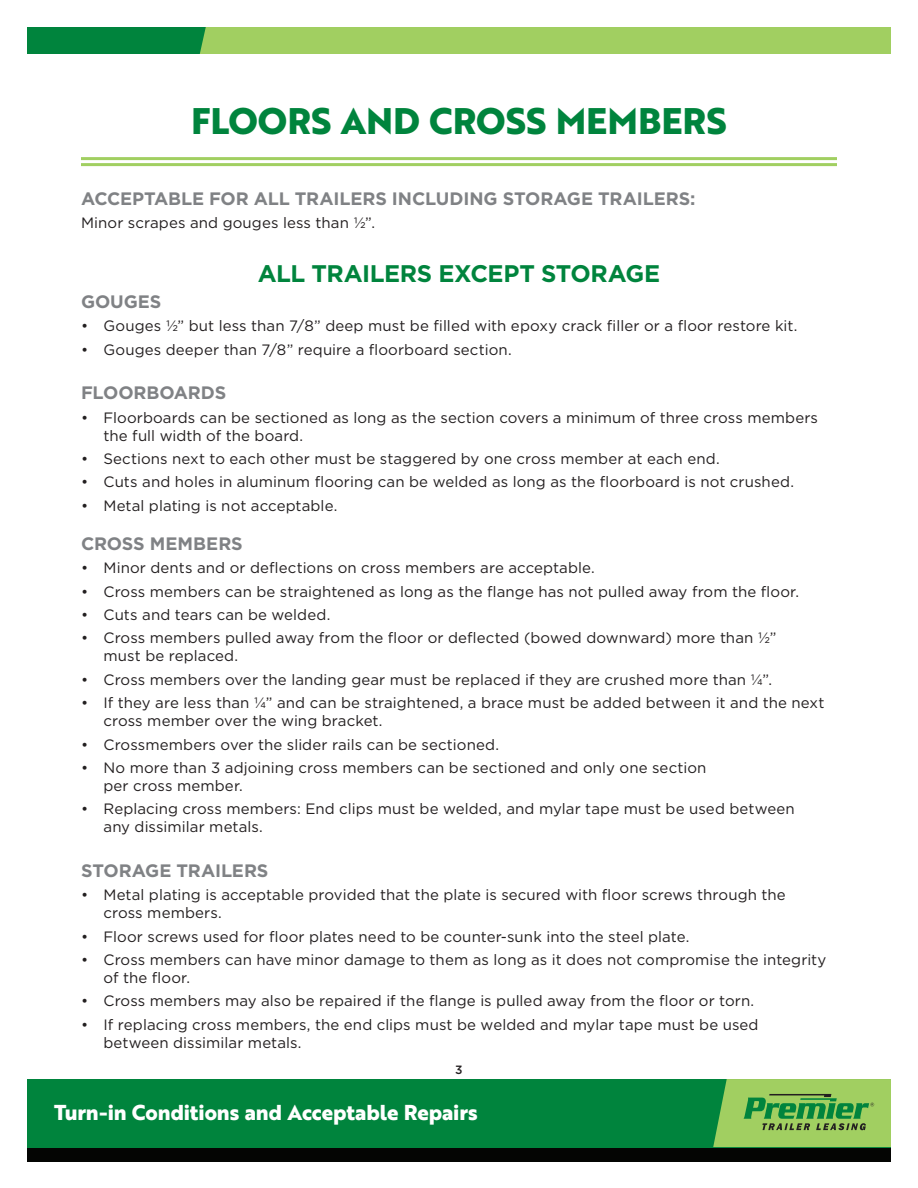
<style>
.page{position:relative;width:918px;height:1188px;background:#fff}
.page>*{position:absolute;margin:0;border:0;box-sizing:border-box;transform-origin:0 0}
.t1{font:700 36px "Brother 1816 Extra";color:#00843d}
.t2{font:700 24px "Gotham";letter-spacing:-.02em;color:#00843d}
.t3{font:700 21px "Brother 1816 Extra";color:#fff}
.t4{font:700 18px "Gotham";letter-spacing:-.01em;color:#808285}
.t5{font:15px/18px "Gotham";letter-spacing:.005em;color:#231f20}
.t6{font:500 12px "Gotham";color:#231f20}
</style>
<div class="page">
<div style="left:27px;top:1147px;width:864px;height:15px;background:#040503"></div>
<div style="left:27px;top:1079px;width:864px;height:68px;background:#00843d"></div>
<svg style="left:713px;top:1079px;width:178px;height:68px;background:#83bd59"></svg>
<div style="left:27px;top:27px;width:864px;height:27px;background:#a1cf61"></div>
<hr style="left:81px;top:157px;width:756px;height:3px;background:#a1cf61">
<hr style="left:81px;top:163px;width:756px;height:3px;background:#a1cf61">
<div style="left:27px;top:27px;width:179px;height:27px;background:#00843d"></div>
<p class="t1" style="left:191px;top:93px;width:537px">FLOORS AND CROSS MEMBERS</p>
<p class="t4" style="left:81px;top:186px;width:616px">ACCEPTABLE FOR ALL TRAILERS INCLUDING STORAGE TRAILERS:</p>
<p class="t5" style="left:81px;top:213px;width:296px">Minor scrapes and gouges less than ½”.</p>
<p class="t2" style="left:258px;top:257px;width:404px">ALL TRAILERS EXCEPT STORAGE</p>
<p class="t4" style="left:81px;top:290px;width:82px">GOUGES</p>
<p class="t5" style="left:81px;top:317px;width:718px">• Gouges ½” but less than 7/8” deep must be filled with epoxy crack filler or a floor restore kit.</p>
<p class="t5" style="left:81px;top:340px;width:432px">• Gouges deeper than 7/8” require a floorboard section.</p>
<p class="t4" style="left:81px;top:381px;width:147px">FLOORBOARDS</p>
<p class="t5" style="left:104px;top:408px;width:716px;text-indent:-22px">• Floorboards can be sectioned as long as the section covers a minimum of three cross members the full width of the board.</p>
<p class="t5" style="left:81px;top:449px;width:640px">• Sections next to each other must be staggered by one cross member at each end.</p>
<p class="t5" style="left:81px;top:473px;width:715px">• Cuts and holes in aluminum flooring can be welded as long as the floorboard is not crushed.</p>
<p class="t5" style="left:81px;top:496px;width:258px">• Metal plating is not acceptable.</p>
<p class="t4" style="left:81px;top:531px;width:163px">CROSS MEMBERS</p>
<p class="t5" style="left:81px;top:558px;width:515px">• Minor dents and or deflections on cross members are acceptable.</p>
<p class="t5" style="left:81px;top:582px;width:720px">• Cross members can be straightened as long as the flange has not pulled away from the floor.</p>
<p class="t5" style="left:81px;top:605px;width:251px">• Cuts and tears can be welded.</p>
<p class="t5" style="left:104px;top:629px;width:674px;text-indent:-22px">• Cross members pulled away from the floor or deflected (bowed downward) more than ½” must be replaced.</p>
<p class="t5" style="left:81px;top:670px;width:693px">• Cross members over the landing gear must be replaced if they are crushed more than ¼”.</p>
<p class="t5" style="left:104px;top:693px;width:723px;text-indent:-22px">• If they are less than ¼” and can be straightened, a brace must be added between it and the next cross member over the wing bracket.</p>
<p class="t5" style="left:81px;top:735px;width:420px">• Crossmembers over the slider rails can be sectioned.</p>
<p class="t5" style="left:104px;top:758px;width:604px;text-indent:-22px">• No more than 3 adjoining cross members can be sectioned and only one section per cross member.</p>
<p class="t5" style="left:104px;top:800px;width:693px;text-indent:-22px">• Replacing cross members: End clips must be welded, and mylar tape must be used between any dissimilar metals.</p>
<p class="t4" style="left:81px;top:858px;width:189px">STORAGE TRAILERS</p>
<p class="t5" style="left:104px;top:885px;width:684px;text-indent:-22px">• Metal plating is acceptable provided that the plate is secured with floor screws through the cross members.</p>
<p class="t5" style="left:81px;top:927px;width:610px">• Floor screws used for floor plates need to be counter-sunk into the steel plate.</p>
<p class="t5" style="left:104px;top:950px;width:724px;text-indent:-22px">• Cross members can have minor damage to them as long as it does not compromise the integrity of the floor.</p>
<p class="t5" style="left:81px;top:992px;width:675px">• Cross members may also be repaired if the flange is pulled away from the floor or torn.</p>
<p class="t5" style="left:104px;top:1015px;width:657px;text-indent:-22px">• If replacing cross members, the end clips must be welded and mylar tape must be used between dissimilar metals.</p>
<p class="t6" style="left:455px;top:1062px;width:9px">3</p>
<p class="t3" style="left:54px;top:1096px;width:425px">Turn-in Conditions and Acceptable Repairs</p>
</div>
